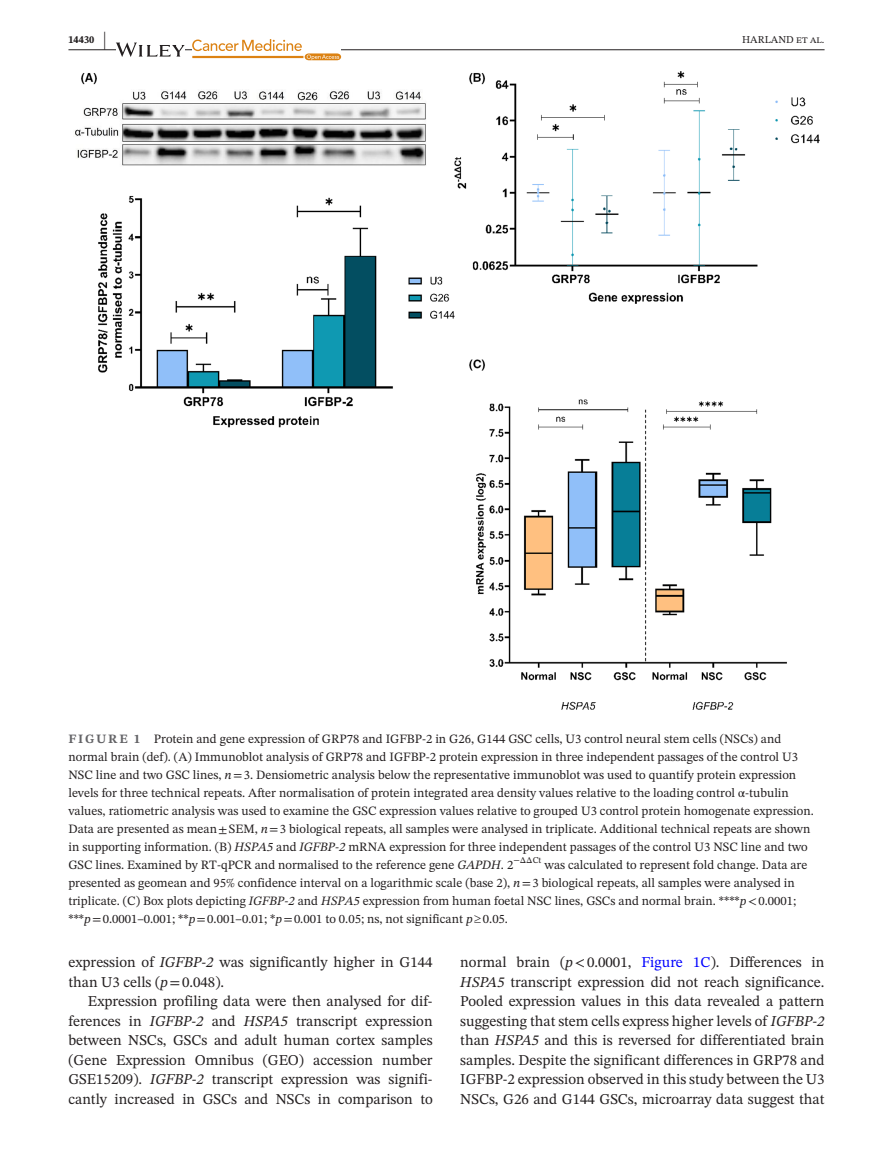
<style>
.page{position:relative;width:893px;height:1174px;background:#fff}
.page>*{position:absolute;margin:0;border:0;box-sizing:border-box;transform-origin:0 0}
.t1{font:15px/19.5px "STIX Two Text";color:#231f20;text-align:justify}
.t2{font:12.75px/18px "STIX Two Text";color:#231f20}
.t3{font:10.5px "STIX Two Text";color:#231f20}
.t4{font:700 10.5px "STIX Two Text";color:#231f20}
.s1{font-size:21px}
.s2{font-weight:700;color:#636366}
.s3{font-style:italic}
.s4{font-family:"STIX"}
.s5{color:#00f}
</style>
<div class="page">
<hr style="left:68px;top:49px;width:756px;height:1px;background:#231f20">
<svg style="left:116px;top:43px;width:69px;height:14px"></svg>
<svg style="left:192px;top:39px;width:149px;height:21px"></svg>
<img style="left:75px;top:71px;width:745px;height:639px">
<p class="t4" style="left:68px;top:32px;width:39px">14430 <span class="s1">|</span></p>
<p class="t3" style="left:742px;top:32px;width:84px">HARLAND et al.</p>
<p class="t2" style="left:68px;top:729px;width:747px"><span class="s2">FIGURE 1</span> Protein and gene expression of GRP78 and IGFBP-2 in G26, G144 GSC cells, U3 control neural stem cells (NSCs) and normal brain (def). (A) Immunoblot analysis of GRP78 and IGFBP-2 protein expression in three independent passages of the control U3<br>NSC line and two GSC lines, <span class="s3">n</span><span class="s4">=</span>3. Densiometric analysis below the representative immunoblot was used to quantify protein expression levels for three technical repeats. After normalisation of protein integrated area density values relative to the loading control <span class="s4">α</span>-tubulin values, ratiometric analysis was used to examine the GSC expression values relative to grouped U3 control protein homogenate expression.<br>Data are presented as mean<span class="s4">±</span>SEM, <span class="s3">n</span><span class="s4">=</span>3 biological repeats, all samples were analysed in triplicate. Additional technical repeats are shown in supporting information. (B) <span class="s3">HSPA5</span> and <span class="s3">IGFBP-2</span> mRNA expression for three independent passages of the control U3 NSC line and two GSC lines. Examined by RT-qPCR and normalised to the reference gene <span class="s3">GAPDH</span>. 2<sup>−</sup><sup>ΔΔ</sup><sup>Ct</sup> was calculated to represent fold change. Data are presented as geomean and 95% confidence interval on a logarithmic scale (base 2), <span class="s3">n</span><span class="s4">=</span>3 biological repeats, all samples were analysed in triplicate. (C) Box plots depicting <span class="s3">IGFBP-2</span> and <span class="s3">HSPA5</span> expression from human foetal NSC lines, GSCs and normal brain. ****<span class="s3">p</span><span class="s4">&lt;</span>0.0001; ***<span class="s3">p</span><span class="s4">=</span>0.0001–0.001; **<span class="s3">p</span><span class="s4">=</span>0.001–0.01; *<span class="s3">p</span><span class="s4">=</span>0.001 to 0.05; ns, not significant <span class="s3">p</span>≥0.05.</p>
<p class="t1" style="left:68px;top:952px;width:366px">expression of <span class="s3">IGFBP-2</span> was significantly higher in G144 than U3 cells (<span class="s3">p</span><span class="s4">=</span>0.048).</p>
<p class="t1" style="left:68px;top:991px;width:366px;text-indent:20px">Expression profiling data were then analysed for dif&shy;ferences in <span class="s3">IGFBP-2</span> and <span class="s3">HSPA5</span> transcript expression between NSCs, GSCs and adult human cortex samples (Gene Expression Omnibus (GEO) accession number GSE15209). <span class="s3">IGFBP-2</span> transcript expression was signifi&shy;cantly increased in GSCs and NSCs in comparison to</p>
<p class="t1" style="left:460px;top:952px;width:366px">normal brain (<span class="s3">p</span><span class="s4">&lt;</span>0.0001, <span class="s5">Figure 1C</span>). Differences in <span class="s3">HSPA5</span> transcript expression did not reach significance.<br>Pooled expression values in this data revealed a pattern suggesting that stem cells express higher levels of <span class="s3">IGFBP-2 </span>than <span class="s3">HSPA5</span> and this is reversed for differentiated brain samples. Despite the significant differences in GRP78 and IGFBP-2 expression observed in this study between the U3<br>NSCs, G26 and G144 GSCs, microarray data suggest that</p>
</div>
